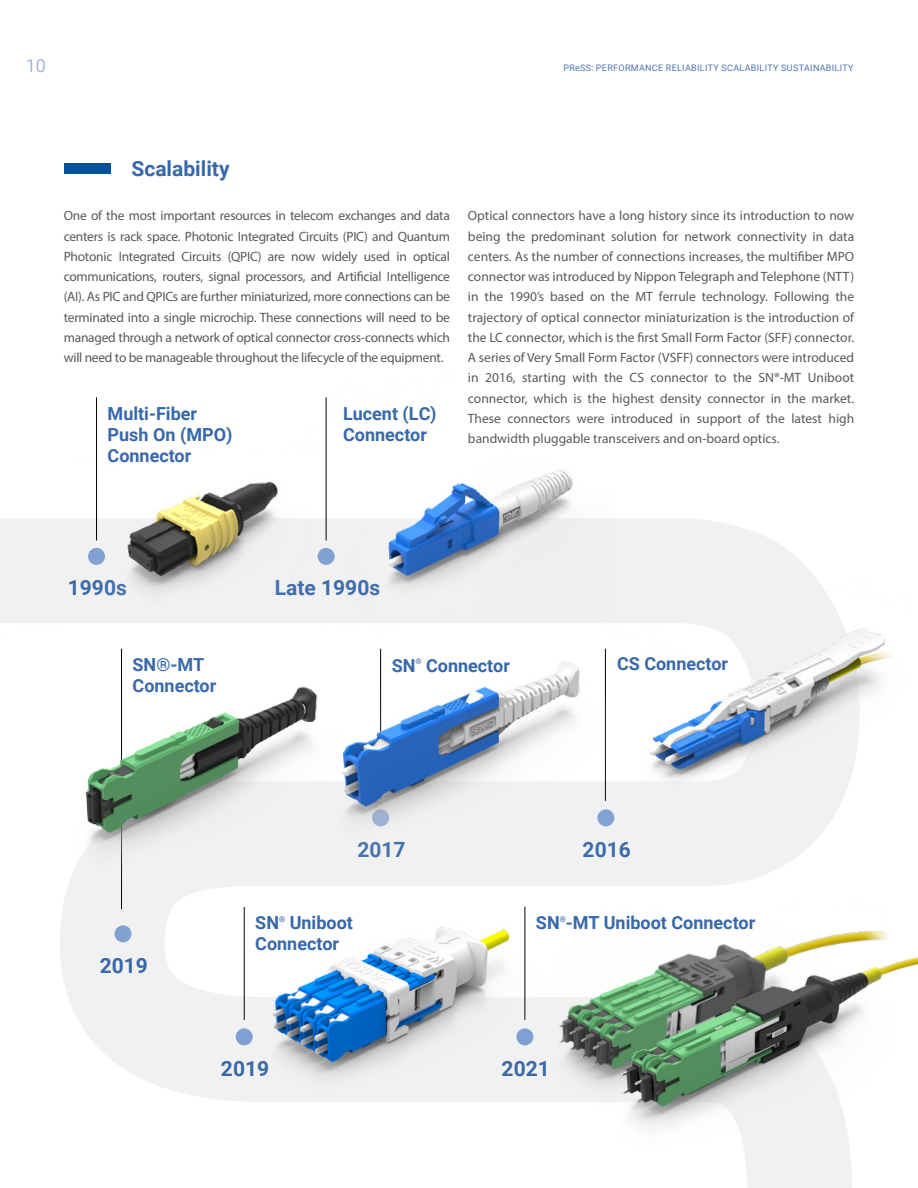
<style>
.page{position:relative;width:918px;height:1188px;background:#fff}
.page>*{position:absolute;margin:0;border:0;box-sizing:border-box;transform-origin:0 0}
.t1{font:700 21px "Roboto";color:#3768a9}
.t2{font:700 18px/21px "Roboto";color:#3768a9}
.t3{font:18px "Roboto";color:#a8b5d8}
.t4{font:13.5px/20.2px "Myriad Pro";letter-spacing:-.01em;color:#58595b;text-align:justify}
.t5{font:9px "Roboto";letter-spacing:.035em;color:#5074b1}
.t6{font:700 7.8px "Roboto";color:#3768a9}
</style>
<div class="page">
<div style="left:64px;top:163px;width:46px;height:11px;background:#00539b"></div>
<svg style="left:0;top:518px;width:809px;height:581px"></svg>
<img style="left:212px;top:890px;width:334px;height:212px">
<hr style="left:96px;top:397px;width:1px;height:143px;background:#000">
<img style="left:616px;top:570px;width:276px;height:289px">
<div style="left:236px;top:1028px;width:17px;height:17px;background:#80a0d3;border-radius:50%"></div>
<hr style="left:244px;top:907px;width:1px;height:113px;background:#000">
<div style="left:516px;top:1028px;width:17px;height:17px;background:#80a0d3;border-radius:50%"></div>
<hr style="left:525px;top:907px;width:1px;height:113px;background:#000">
<img style="left:546px;top:871px;width:263px;height:231px">
<img style="left:604px;top:902px;width:314px;height:286px">
<img style="left:0;top:557px;width:395px;height:395px">
<img style="left:307px;top:600px;width:381px;height:266px">
<img style="left:316px;top:397px;width:300px;height:224px">
<img style="left:75px;top:481px;width:241px;height:161px">
<h2 class="t3" style="left:26px;top:53px;width:22px">10</h2>
<p class="t5" style="left:564px;top:62px;width:292px">PReSS: PERFORMANCE RELIABILITY SCALABILITY SUSTAINABILITY</p>
<h1 class="t1" style="left:132px;top:154px;width:100px">Scalability</h1>
<p class="t4" style="left:64px;top:206px;width:388px">One of the most important resources in telecom exchanges and data centers is rack space. Photonic Integrated Circuits (PIC) and Quantum Photonic Integrated Circuits (QPIC) are now widely used in optical communications, routers, signal processors, and Artificial Intelligence (AI). As PIC and QPICs are further miniaturized, more connections can be terminated into a single microchip. These connections will need to be managed through a network of optical connector cross-connects which will need to be manageable throughout the lifecycle of the equipment.</p>
<p class="t4" style="left:468px;top:206px;width:388px">Optical connectors have a long history since its introduction to now being the predominant solution for network connectivity in data centers. As the number of connections increases, the multifiber MPO connector was introduced by Nippon Telegraph and Telephone (NTT) in the 1990’s based on the MT ferrule technology. Following the trajectory of optical connector miniaturization is the introduction of the LC connector, which is the first Small Form Factor (SFF) connector.<br>A series of Very Small Form Factor (VSFF) connectors were introduced in 2016, starting with the CS connector to the SN®-MT Uniboot connector, which is the highest density connector in the market.<br>These connectors were introduced in support of the latest high bandwidth pluggable transceivers and on-board optics.</p>
<h2 class="t2" style="left:108px;top:402px;width:126px">Multi-Fiber<br>Push On (MPO)<br>Connector</h2>
<h2 class="t2" style="left:343px;top:402px;width:95px">Lucent (LC)<br>Connector</h2>
<h1 class="t1" style="left:68px;top:573px;width:61px">1990s</h1>
<h2 class="t2" style="left:133px;top:653px;width:85px">SN®-MT<br>Connector</h2>
<h1 class="t1" style="left:275px;top:573px;width:107px">Late 1990s</h1>
<h2 class="t2" style="left:392px;top:654px;width:25px">SN</h2>
<p class="t6" style="left:415px;top:656px;width:8px">®</p>
<h2 class="t2" style="left:426px;top:654px;width:85px">Connector</h2>
<h2 class="t2" style="left:617px;top:653px;width:113px">CS Connector</h2>
<h1 class="t1" style="left:100px;top:951px;width:50px">2019</h1>
<h1 class="t1" style="left:357px;top:835px;width:50px">2017</h1>
<h2 class="t2" style="left:255px;top:912px;width:99px;text-indent:34px">Uniboot<br>Connector</h2>
<h2 class="t2" style="left:255px;top:912px;width:25px">SN</h2>
<p class="t6" style="left:279px;top:913px;width:8px">®</p>
<h1 class="t1" style="left:583px;top:835px;width:50px">2016</h1>
<h2 class="t2" style="left:536px;top:912px;width:221px">SN -MT Uniboot Connector</h2>
<p class="t6" style="left:560px;top:913px;width:8px">®</p>
<h1 class="t1" style="left:221px;top:1054px;width:50px">2019</h1>
<h1 class="t1" style="left:502px;top:1054px;width:50px">2021</h1>
</div>
